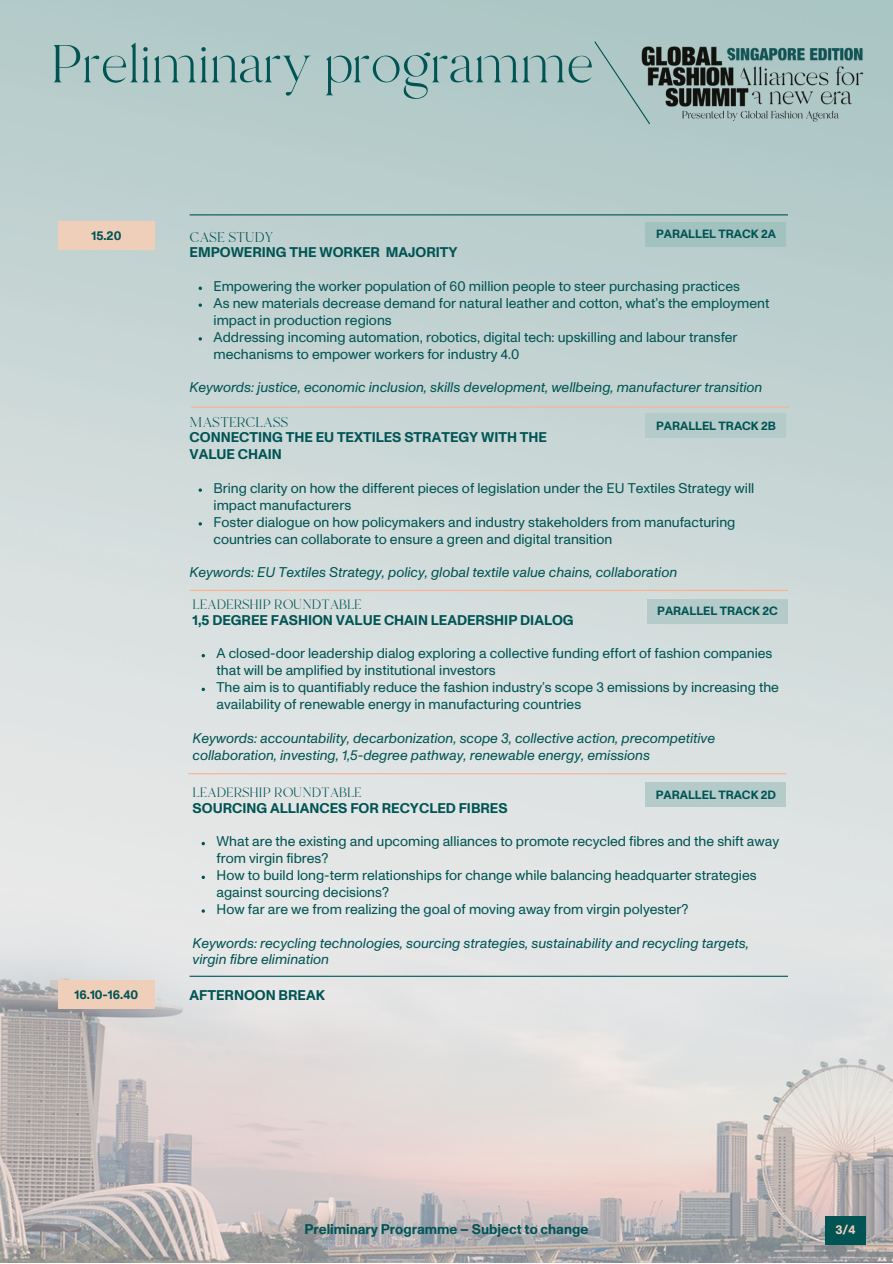
<style>
.page{position:relative;width:893px;height:1264px;background:#fff}
.page>*{position:absolute;margin:0;border:0;box-sizing:border-box;transform-origin:0 0}
.t1{font:53.25px "Branch";color:#005454}
.t2{font:14.1px/16.8px "Monument Grotesk";color:#005454}
.t3{font:italic 14.1px/16.8px "Monument Grotesk";color:#005454}
.t4{font:700 14.1px/16.8px "Monument Grotesk";color:#005454}
.t5{font:14.1px "Branch";color:#005454}
.t6{font:13.5px "Branch";color:#005454}
.t7{font:700 12.6px "Monument Grotesk";color:#005454}
.t8{font:700 12.6px "Monument Grotesk";color:#efcfba}
.t9{font:700 12px "Monument Grotesk";color:#005454}
</style>
<div class="page">
<img style="left:0;top:0;width:892px;height:1262px">
<img style="left:651px;top:43px;width:214px;height:80px">
<svg style="left:593px;top:40px;width:58px;height:85px;background:#a5bebd"></svg>
<svg style="left:198px;top:286px;width:4px;height:4px"></svg>
<svg style="left:198px;top:303px;width:4px;height:4px"></svg>
<svg style="left:198px;top:337px;width:4px;height:3px"></svg>
<svg style="left:198px;top:488px;width:4px;height:4px"></svg>
<svg style="left:198px;top:522px;width:4px;height:3px"></svg>
<svg style="left:201px;top:654px;width:4px;height:3px"></svg>
<svg style="left:201px;top:687px;width:4px;height:4px"></svg>
<svg style="left:201px;top:841px;width:4px;height:4px"></svg>
<svg style="left:201px;top:875px;width:4px;height:4px"></svg>
<svg style="left:201px;top:909px;width:4px;height:3px"></svg>
<hr style="left:189px;top:975px;width:598px;height:1px;background:#005454">
<hr style="left:189px;top:214px;width:598px;height:1px;background:#005454">
<div style="left:58px;top:980px;width:97px;height:28px;background:#efcfba"></div>
<hr style="left:191px;top:406px;width:598px;height:1px;background:#ffaf8e">
<hr style="left:189px;top:590px;width:598px;height:1px;background:#ffaf8e">
<hr style="left:188px;top:773px;width:598px;height:1px;background:#ffaf8e">
<div style="left:58px;top:222px;width:97px;height:28px;background:#efcfba"></div>
<div style="left:645px;top:222px;width:141px;height:24px;background:#a2c2c0"></div>
<div style="left:645px;top:413px;width:141px;height:25px;background:#b5cbca"></div>
<div style="left:647px;top:598px;width:140px;height:25px;background:#b5cbca"></div>
<div style="left:645px;top:782px;width:141px;height:25px;background:#b5cbca"></div>
<div style="left:825px;top:1216px;width:40px;height:28px;background:#005454"></div>
<h1 class="t1" style="left:51px;top:29px;width:545px">Preliminary programme</h1>
<p class="t7" style="left:91px;top:230px;width:31px">15.20</p>
<p class="t9" style="left:656px;top:229px;width:121px">PARALLEL TRACK 2A</p>
<p class="t5" style="left:189px;top:227px;width:85px">CASE STUDY</p>
<p class="t4" style="left:189px;top:245px;width:269px">EMPOWERING THE WORKER MAJORITY</p>
<p class="t2" style="left:213px;top:278px;width:557px">Empowering the worker population of 60 million people to steer purchasing practices<br>As new materials decrease demand for natural leather and cotton, what’s the employment impact in production regions<br>Addressing incoming automation, robotics, digital tech: upskilling and labour transfer mechanisms to empower workers for industry 4.0</p>
<p class="t3" style="left:189px;top:380px;width:574px">Keywords: justice, economic inclusion, skills development, wellbeing, manufacturer transition</p>
<p class="t5" style="left:189px;top:412px;width:100px">MASTERCLASS</p>
<p class="t4" style="left:189px;top:430px;width:359px">CONNECTING THE EU TEXTILES STRATEGY WITH THE<br>VALUE CHAIN</p>
<p class="t9" style="left:656px;top:420px;width:121px">PARALLEL TRACK 2B</p>
<p class="t2" style="left:213px;top:480px;width:542px">Bring clarity on how the different pieces of legislation under the EU Textiles Strategy will impact manufacturers<br>Foster dialogue on how policymakers and industry stakeholders from manufacturing countries can collaborate to ensure a green and digital transition</p>
<p class="t3" style="left:189px;top:564px;width:489px">Keywords: EU Textiles Strategy, policy, global textile value chains, collaboration</p>
<p class="t6" style="left:192px;top:595px;width:170px">LEADERSHIP ROUNDTABLE</p>
<p class="t4" style="left:192px;top:612px;width:382px">1,5 DEGREE FASHION VALUE CHAIN LEADERSHIP DIALOG</p>
<p class="t9" style="left:657px;top:605px;width:122px">PARALLEL TRACK 2C</p>
<p class="t2" style="left:216px;top:646px;width:564px">A closed-door leadership dialog exploring a collective funding effort of fashion companies that will be amplified by institutional investors<br>The aim is to quantifiably reduce the fashion industry’s scope 3 emissions by increasing the availability of renewable energy in manufacturing countries</p>
<p class="t3" style="left:192px;top:730px;width:524px">Keywords: accountability, decarbonization, scope 3, collective action, precompetitive collaboration, investing, 1,5-degree pathway, renewable energy, emissions</p>
<p class="t6" style="left:192px;top:783px;width:170px">LEADERSHIP ROUNDTABLE</p>
<p class="t4" style="left:192px;top:800px;width:316px">SOURCING ALLIANCES FOR RECYCLED FIBRES</p>
<p class="t9" style="left:656px;top:789px;width:122px">PARALLEL TRACK 2D</p>
<p class="t2" style="left:216px;top:833px;width:564px">What are the existing and upcoming alliances to promote recycled fibres and the shift away from virgin fibres?<br>How to build long-term relationships for change while balancing headquarter strategies against sourcing decisions?<br>How far are we from realizing the goal of moving away from virgin polyester?</p>
<p class="t3" style="left:192px;top:935px;width:557px">Keywords: recycling technologies, sourcing strategies, sustainability and recycling targets, virgin fibre elimination</p>
<p class="t7" style="left:75px;top:988px;width:65px">16.10-16.40</p>
<p class="t4" style="left:189px;top:987px;width:137px">AFTERNOON BREAK</p>
<p class="t4" style="left:304px;top:1221px;width:285px">Preliminary Programme – Subject to change</p>
<p class="t8" style="left:835px;top:1224px;width:22px">3/4</p>
</div>
